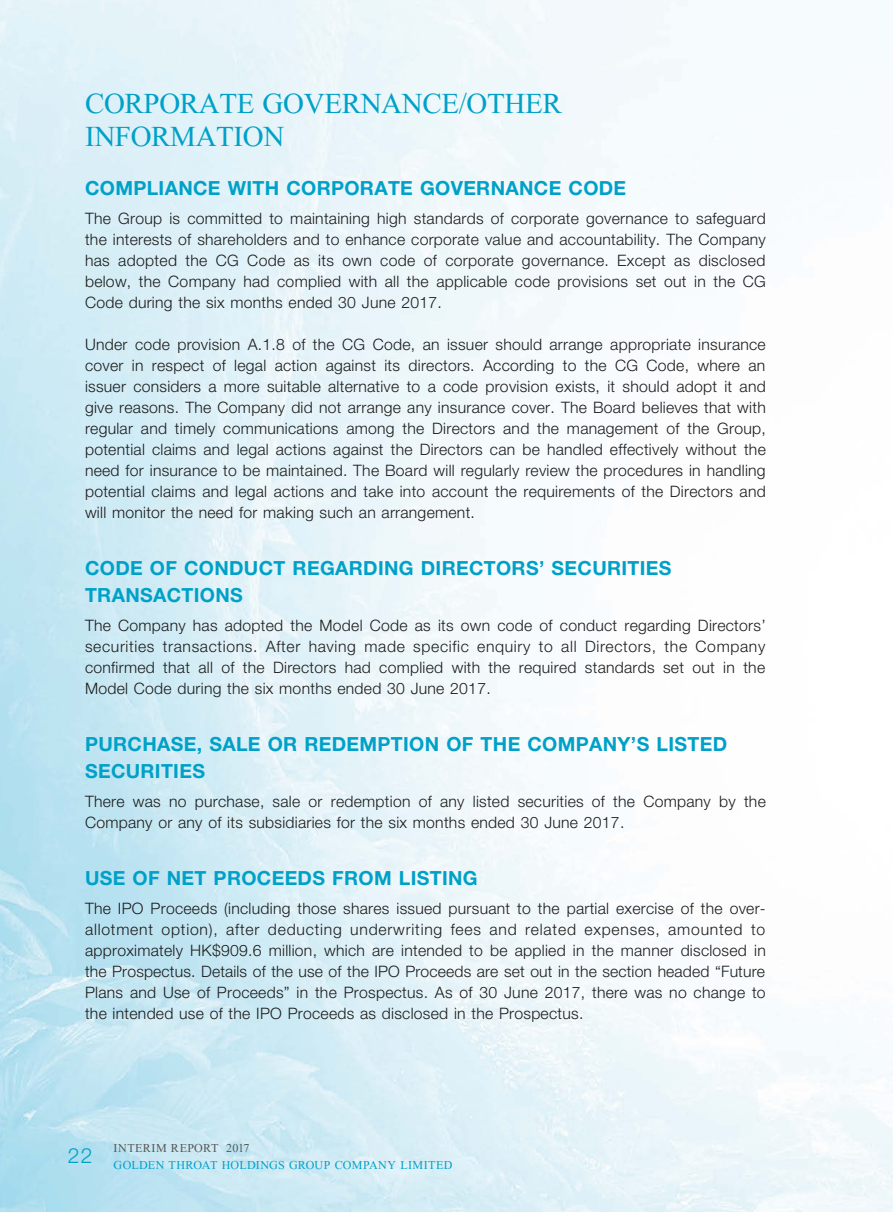
<style>
.page{position:relative;width:893px;height:1212px;background:#fff}
.page>*{position:absolute;margin:0;border:0;box-sizing:border-box;transform-origin:0 0}
.t1{font:36px/33px "Aparajita";letter-spacing:-.01em;color:#00a1c8}
.t2{font:300 21px "Helvetica Neue LT Std";color:#00a1c8}
.t3{font:700 19.5px/27px "Helvetica Neue LT Std";letter-spacing:.015em;color:#00a1c8}
.t4{font:300 15.75px/21px "Helvetica Neue LT Std";letter-spacing:.015em;color:#1c1c1b;text-align:justify}
.t5{font:15px "Aparajita";letter-spacing:.015em;color:#00a1c8}
.t6{font:15px "Aparajita";letter-spacing:.02em;color:#575756}
</style>
<div class="page">
<h1 class="t1" style="left:85px;top:90px;width:478px">CORPORATE GOVERNANCE/OTHER<br>INFORMATION</h1>
<p class="t3" style="left:85px;top:174px;width:543px">COMPLIANCE WITH CORPORATE GOVERNANCE CODE</p>
<p class="t4" style="left:85px;top:208px;width:682px">The Group is committed to maintaining high standards of corporate governance to safeguard the interests of shareholders and to enhance corporate value and accountability. The Company has adopted the CG Code as its own code of corporate governance. Except as disclosed below, the Company had complied with all the applicable code provisions set out in the CG Code during the six months ended 30 June 2017.</p>
<p class="t4" style="left:85px;top:334px;width:682px">Under code provision A.1.8 of the CG Code, an issuer should arrange appropriate insurance cover in respect of legal action against its directors. According to the CG Code, where an issuer considers a more suitable alternative to a code provision exists, it should adopt it and give reasons. The Company did not arrange any insurance cover. The Board believes that with regular and timely communications among the Directors and the management of the Group, potential claims and legal actions against the Directors can be handled effectively without the need for insurance to be maintained. The Board will regularly review the procedures in handling potential claims and legal actions and take into account the requirements of the Directors and will monitor the need for making such an arrangement.</p>
<p class="t3" style="left:85px;top:554px;width:588px">CODE OF CONDUCT REGARDING DIRECTORS’ SECURITIES<br>TRANSACTIONS</p>
<p class="t4" style="left:85px;top:615px;width:682px">The Company has adopted the Model Code as its own code of conduct regarding Directors’ securities transactions. After having made specific enquiry to all Directors, the Company confirmed that all of the Directors had complied with the required standards set out in the Model Code during the six months ended 30 June 2017.</p>
<p class="t3" style="left:85px;top:730px;width:644px">PURCHASE, SALE OR REDEMPTION OF THE COMPANY’S LISTED<br>SECURITIES</p>
<p class="t4" style="left:85px;top:791px;width:682px">There was no purchase, sale or redemption of any listed securities of the Company by the<br>Company or any of its subsidiaries for the six months ended 30 June 2017.</p>
<p class="t3" style="left:85px;top:864px;width:394px">USE OF NET PROCEEDS FROM LISTING</p>
<p class="t4" style="left:85px;top:898px;width:682px">The IPO Proceeds (including those shares issued pursuant to the partial exercise of the over&shy;allotment option), after deducting underwriting fees and related expenses, amounted to approximately HK$909.6 million, which are intended to be applied in the manner disclosed in the Prospectus. Details of the use of the IPO Proceeds are set out in the section headed “Future Plans and Use of Proceeds” in the Prospectus. As of 30 June 2017, there was no change to the intended use of the IPO Proceeds as disclosed in the Prospectus.</p>
<h2 class="t2" style="left:68px;top:1142px;width:26px">22</h2>
<p class="t6" style="left:114px;top:1141px;width:138px">INTERIM REPORT 2017</p>
<p class="t5" style="left:114px;top:1157px;width:340px">GOLDEN THROAT HOLDINGS GROUP COMPANY LIMITED</p>
</div>
